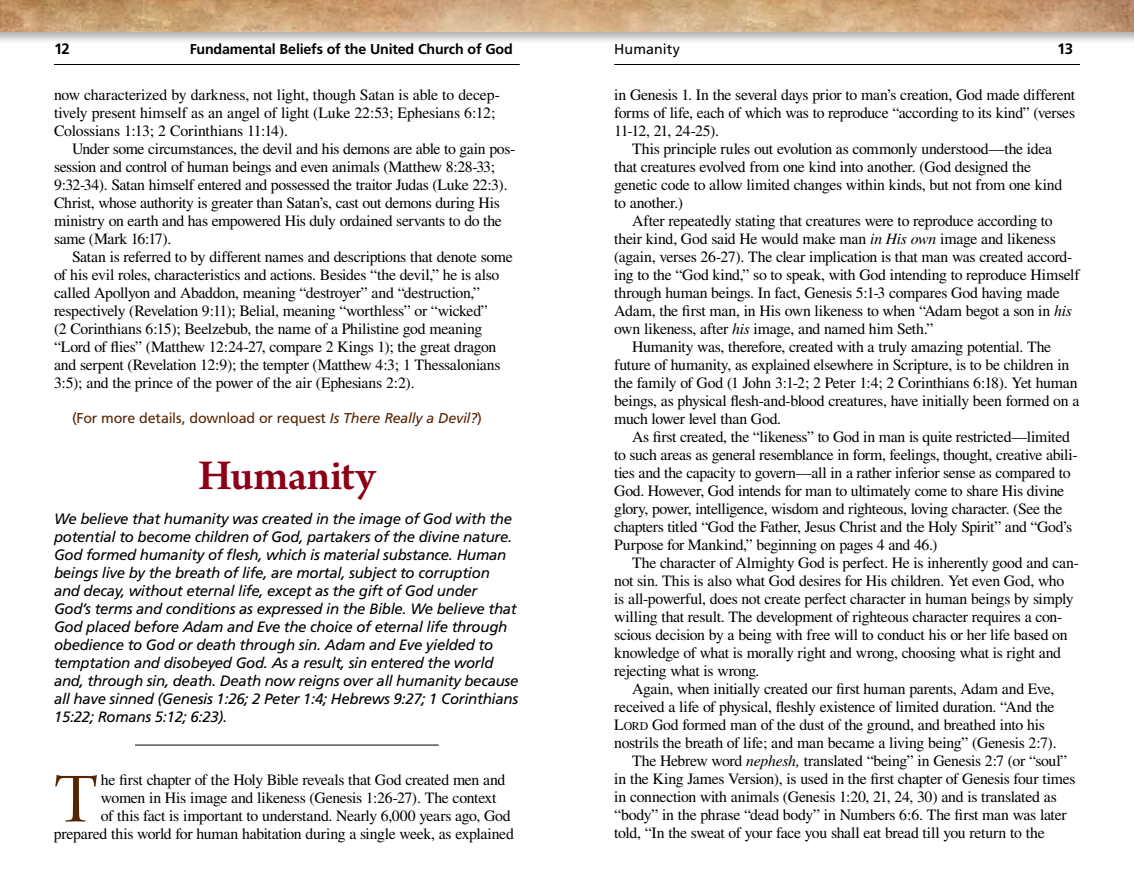
<style>
.page{position:relative;width:1134px;height:891px;background:#fff}
.page>*{position:absolute;margin:0;border:0;box-sizing:border-box;transform-origin:0 0}
.t1{font:74.55px "Arno Pro Display";color:#552500}
.t2{font:600 45px "Arno Pro";letter-spacing:-.005em;color:#8b0018}
.t3{font:15.75px/18px "Times";letter-spacing:-.02em;color:#000}
.t4{font:italic 15px/18px "Frutiger";letter-spacing:-.02em;color:#000}
.t5{font:700 15px "Frutiger";color:#000}
.t6{font:14.25px "Frutiger";letter-spacing:-.01em;color:#552500}
.t7{font:700 14.25px "Frutiger";letter-spacing:-.015em;color:#000}
.t8{font:14.25px "Frutiger";letter-spacing:.005em;color:#000}
.s1{font-style:italic}
.s2{font-size:11.85px}
</style>
<div class="page">
<hr style="left:54px;top:64px;width:466px;height:1px;background:#000">
<div style="left:0;top:0;width:567px;height:44px;background:#000;opacity:.3"></div>
<img style="left:0;top:0;width:567px;height:32px">
<hr style="left:614px;top:64px;width:466px;height:1px;background:#000">
<div style="left:567px;top:0;width:567px;height:44px;background:#000;opacity:.3"></div>
<svg style="left:567px;top:0;width:567px;height:32px;background:#cea67d"></svg>
<hr style="left:135px;top:745px;width:304px;height:1px;background:#000">
<p class="t5" style="left:54px;top:40px;width:17px">12</p>
<p class="t7" style="left:190px;top:41px;width:325px">Fundamental Beliefs of the United Church of God</p>
<p class="t5" style="left:1057px;top:40px;width:17px">13</p>
<p class="t3" style="left:54px;top:86px;width:448px">now characterized by darkness, not light, though Satan is able to decep&shy;tively present himself as an angel of light (Luke 22:53; Ephesians 6:12;<br>Colossians 1:13; 2 Corinthians 11:14).</p>
<p class="t3" style="left:54px;top:140px;width:463px;text-indent:18px">Under some circumstances, the devil and his demons are able to gain pos&shy;session and control of human beings and even animals (Matthew 8:28-33; 9:32-34). Satan himself entered and possessed the traitor Judas (Luke 22:3).<br>Christ, whose authority is greater than Satan’s, cast out demons during His ministry on earth and has empowered His duly ordained servants to do the same (Mark 16:17).</p>
<p class="t3" style="left:54px;top:248px;width:460px;text-indent:18px">Satan is referred to by different names and descriptions that denote some of his evil roles, characteristics and actions. Besides “the devil,” he is also called Apollyon and Abaddon, meaning “destroyer” and “destruction,” respectively (Revelation 9:11); Belial, meaning “worthless” or “wicked”<br>(2 Corinthians 6:15); Beelzebub, the name of a Philistine god meaning “Lord of flies” (Matthew 12:24-27, compare 2 Kings 1); the great dragon and serpent (Revelation 12:9); the tempter (Matthew 4:3; 1 Thessalonians 3:5); and the prince of the power of the air (Ephesians 2:2).</p>
<p class="t6" style="left:72px;top:409px;width:411px">(For more details, download or request <span class="s1">Is There Really a Devil?</span>)</p>
<h2 class="t2" style="left:198px;top:449px;width:179px">Humanity</h2>
<p class="t4" style="left:54px;top:510px;width:466px">We believe that humanity was created in the image of God with the potential to become children of God, partakers of the divine nature.<br>God formed humanity of flesh, which is material substance. Human beings live by the breath of life, are mortal, subject to corruption and decay, without eternal life, except as the gift of God under<br>God’s terms and conditions as expressed in the Bible. We believe that God placed before Adam and Eve the choice of eternal life through obedience to God or death through sin. Adam and Eve yielded to temptation and disobeyed God. As a result, sin entered the world and, through sin, death. Death now reigns over all humanity because all have sinned (Genesis 1:26; 2 Peter 1:4; Hebrews 9:27; 1 Corinthians 15:22; Romans 5:12; 6:23).</p>
<p class="t8" style="left:614px;top:41px;width:67px">Humanity</p>
<p class="t3" style="left:614px;top:86px;width:462px;text-align:justify">in Genesis 1. In the several days prior to man’s creation, God made different forms of life, each of which was to reproduce “according to its kind” (verses 11-12, 21, 24-25).</p>
<p class="t3" style="left:614px;top:140px;width:450px;text-indent:18px">This principle rules out evolution as commonly understood—the idea that creatures evolved from one kind into another. (God designed the genetic code to allow limited changes within kinds, but not from one kind to another.)</p>
<p class="t3" style="left:632px;top:212px;width:422px">After repeatedly stating that creatures were to reproduce according to</p>
<p class="t3" style="left:614px;top:230px;width:443px">their kind, God said He would make man <span class="s1">in His own</span> image and likeness</p>
<p class="t3" style="left:614px;top:248px;width:460px">(again, verses 26-27). The clear implication is that man was created accord-</p>
<p class="t3" style="left:614px;top:266px;width:467px">ing to the “God kind,” so to speak, with God intending to reproduce Himself</p>
<p class="t3" style="left:614px;top:284px;width:447px">through human beings. In fact, Genesis 5:1-3 compares God having made</p>
<p class="t3" style="left:614px;top:302px;width:459px">Adam, the first man, in His own likeness to when “Adam begot a son in <span class="s1">his</span></p>
<p class="t3" style="left:614px;top:320px;width:321px">own likeness, after <span class="s1">his</span> image, and named him Seth.”</p>
<p class="t3" style="left:632px;top:338px;width:421px">Humanity was, therefore, created with a truly amazing potential. The</p>
<p class="t3" style="left:614px;top:356px;width:457px">future of humanity, as explained elsewhere in Scripture, is to be children in</p>
<p class="t3" style="left:614px;top:374px;width:465px">the family of God (1 John 3:1-2; 2 Peter 1:4; 2 Corinthians 6:18). Yet human</p>
<p class="t3" style="left:614px;top:392px;width:467px">beings, as physical flesh-and-blood creatures, have initially been formed on a</p>
<p class="t3" style="left:614px;top:410px;width:169px">much lower level than God.</p>
<p class="t3" style="left:632px;top:428px;width:439px">As first created, the “likeness” to God in man is quite restricted—limited</p>
<p class="t3" style="left:614px;top:446px;width:465px">to such areas as general resemblance in form, feelings, thought, creative abili-</p>
<p class="t3" style="left:614px;top:464px;width:458px">ties and the capacity to govern—all in a rather inferior sense as compared to</p>
<p class="t3" style="left:614px;top:482px;width:452px">God. However, God intends for man to ultimately come to share His divine</p>
<p class="t3" style="left:614px;top:500px;width:450px">glory, power, intelligence, wisdom and righteous, loving character. (See the</p>
<p class="t3" style="left:614px;top:518px;width:460px">chapters titled “God the Father, Jesus Christ and the Holy Spirit” and “God’s</p>
<p class="t3" style="left:614px;top:536px;width:325px">Purpose for Mankind,” beginning on pages 4 and 46.)</p>
<p class="t3" style="left:632px;top:554px;width:448px">The character of Almighty God is perfect. He is inherently good and can-</p>
<p class="t3" style="left:614px;top:572px;width:451px">not sin. This is also what God desires for His children. Yet even God, who</p>
<p class="t3" style="left:614px;top:590px;width:461px">is all-powerful, does not create perfect character in human beings by simply</p>
<p class="t3" style="left:614px;top:608px;width:450px">willing that result. The development of righteous character requires a con-</p>
<p class="t3" style="left:614px;top:626px;width:455px">scious decision by a being with free will to conduct his or her life based on</p>
<p class="t3" style="left:614px;top:644px;width:448px">knowledge of what is morally right and wrong, choosing what is right and</p>
<p class="t3" style="left:614px;top:662px;width:147px">rejecting what is wrong.</p>
<p class="t3" style="left:632px;top:680px;width:424px">Again, when initially created our first human parents, Adam and Eve,</p>
<p class="t3" style="left:614px;top:698px;width:442px">received a life of physical, fleshly existence of limited duration. “And the</p>
<p class="t3" style="left:614px;top:716px;width:432px">L<span class="s2">ord</span> God formed man of the dust of the ground, and breathed into his</p>
<p class="t3" style="left:614px;top:734px;width:444px">nostrils the breath of life; and man became a living being” (Genesis 2:7).</p>
<p class="t3" style="left:632px;top:752px;width:436px">The Hebrew word <span class="s1">nephesh,</span> translated “being” in Genesis 2:7 (or “soul”</p>
<p class="t3" style="left:614px;top:770px;width:463px">in the King James Version), is used in the first chapter of Genesis four times</p>
<p class="t3" style="left:614px;top:788px;width:444px">in connection with animals (Genesis 1:20, 21, 24, 30) and is translated as</p>
<p class="t3" style="left:614px;top:806px;width:454px">“body” in the phrase “dead body” in Numbers 6:6. The first man was later</p>
<p class="t3" style="left:614px;top:824px;width:432px">told, “In the sweat of your face you shall eat bread till you return to the</p>
<h1 class="t1" style="left:54px;top:759px;width:46px">T</h1>
<p class="t3" style="left:101px;top:771px;width:406px">he first chapter of the Holy Bible reveals that God created men and</p>
<p class="t3" style="left:101px;top:789px;width:397px">women in His image and likeness (Genesis 1:26-27). The context</p>
<p class="t3" style="left:101px;top:807px;width:411px">of this fact is important to understand. Nearly 6,000 years ago, God</p>
<p class="t3" style="left:54px;top:825px;width:461px">prepared this world for human habitation during a single week, as explained</p>
</div>
